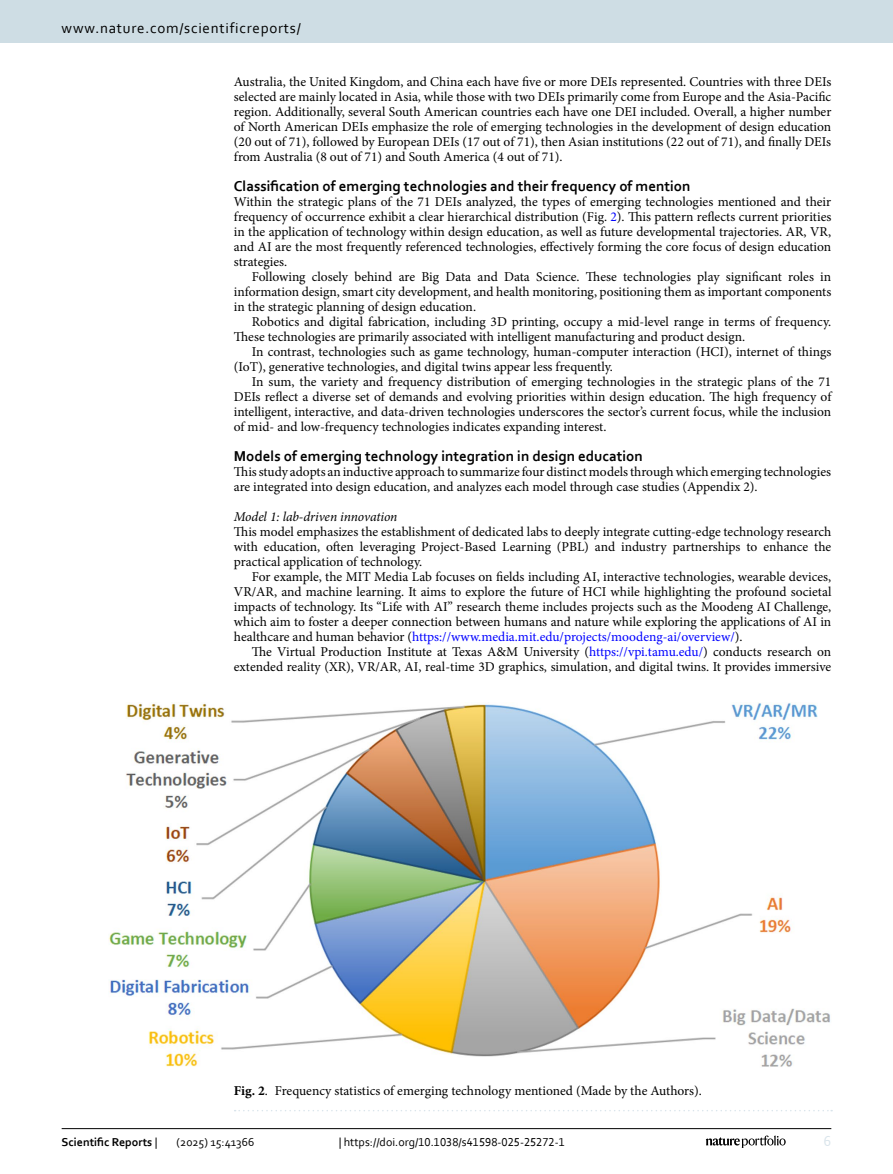
<style>
.page{position:relative;width:893px;height:1174px;background:#fff}
.page>*{position:absolute;margin:0;border:0;box-sizing:border-box;transform-origin:0 0}
.Head_2{font:700 15px "Corbel";color:#000}
.t1{font:15px "Corbel";letter-spacing:.05em;color:#000}
.t2{font:15px "Corbel";color:#d9e4eb}
.Body_Text_Indent{font:13.5px/15px "Minion Pro";color:#000;text-align:justify}
.Body_Text{font:13.5px/15px "Minion Pro";color:#000;text-align:justify}
.Figure_Caption{font:13.5px "Minion Pro";letter-spacing:-.005em;color:#000}
.Head_3{font:italic 13.5px "Minion Pro";letter-spacing:-.01em;color:#000}
.t3{font:12px "Corbel";color:#000}
.t4{font:700 12px "Corbel";color:#000}
.s1{color:#00f}
.s2{font-weight:700}
.s3{font-weight:400}
</style>
<div class="page">
<img style="left:108px;top:703px;width:723px;height:364px">
<svg style="left:235px;top:1110px;width:597px;height:1px"></svg>
<hr style="left:62px;top:1128px;width:769px;height:1px;background:#000">
<svg style="left:706px;top:1135px;width:80px;height:12px"></svg>
<div style="left:0;top:0;width:893px;height:43px;background:#cedde4"></div>
<p class="t1" style="left:62px;top:18px;width:241px">www.nature.com/scientificreports/</p>
<p class="Body_Text" style="left:234px;top:74px;width:599px">Australia, the United Kingdom, and China each have five or more DEIs represented. Countries with three DEIs selected are mainly located in Asia, while those with two DEIs primarily come from Europe and the Asia-Pacific region. Additionally, several South American countries each have one DEI included. Overall, a higher number of North American DEIs emphasize the role of emerging technologies in the development of design education (20 out of 71), followed by European DEIs (17 out of 71), then Asian institutions (22 out of 71), and finally DEIs from Australia (8 out of 71) and South America (4 out of 71).</p>
<p class="Head_2" style="left:234px;top:176px;width:458px">Classification of emerging technologies and their frequency of mention</p>
<p class="Body_Text" style="left:234px;top:194px;width:599px">Within the strategic plans of the 71 DEIs analyzed, the types of emerging technologies mentioned and their frequency of occurrence exhibit a clear hierarchical distribution (Fig. <span class="s1">2</span>). This pattern reflects current priorities in the application of technology within design education, as well as future developmental trajectories. AR, VR, and AI are the most frequently referenced technologies, effectively forming the core focus of design education strategies.</p>
<p class="Body_Text_Indent" style="left:234px;top:269px;width:599px;text-indent:18px">Following closely behind are Big Data and Data Science. These technologies play significant roles in information design, smart city development, and health monitoring, positioning them as important components in the strategic planning of design education.</p>
<p class="Body_Text_Indent" style="left:234px;top:314px;width:599px;text-indent:18px">Robotics and digital fabrication, including 3D printing, occupy a mid-level range in terms of frequency.<br>These technologies are primarily associated with intelligent manufacturing and product design.</p>
<p class="Body_Text_Indent" style="left:234px;top:344px;width:599px;text-indent:18px">In contrast, technologies such as game technology, human-computer interaction (HCI), internet of things (IoT), generative technologies, and digital twins appear less frequently.</p>
<p class="Body_Text_Indent" style="left:234px;top:374px;width:599px;text-indent:18px">In sum, the variety and frequency distribution of emerging technologies in the strategic plans of the 71<br>DEIs reflect a diverse set of demands and evolving priorities within design education. The high frequency of intelligent, interactive, and data-driven technologies underscores the sector’s current focus, while the inclusion of mid- and low-frequency technologies indicates expanding interest.</p>
<p class="Head_2" style="left:234px;top:446px;width:410px">Models of emerging technology integration in design education</p>
<p class="Body_Text" style="left:234px;top:464px;width:599px">This study adopts an inductive approach to summarize four distinct models through which emerging technologies are integrated into design education, and analyzes each model through case studies (Appendix 2).</p>
<p class="Head_3" style="left:234px;top:507px;width:165px">Model 1: lab-driven innovation</p>
<p class="Body_Text" style="left:234px;top:524px;width:599px">This model emphasizes the establishment of dedicated labs to deeply integrate cutting-edge technology research with education, often leveraging Project-Based Learning (PBL) and industry partnerships to enhance the practical application of technology.</p>
<p class="Body_Text_Indent" style="left:234px;top:569px;width:599px;text-indent:18px">For example, the MIT Media Lab focuses on fields including AI, interactive technologies, wearable devices, VR/AR, and machine learning. It aims to explore the future of HCI while highlighting the profound societal impacts of technology. Its “Life with AI” research theme includes projects such as the Moodeng AI Challenge, which aim to foster a deeper connection between humans and nature while exploring the applications of AI in healthcare and human behavior (<span class="s1">https://www.media.mit.edu/projects/moodeng-ai/overview/</span>).</p>
<p class="Body_Text_Indent" style="left:234px;top:644px;width:599px;text-align:right">The Virtual Production Institute at Texas A&amp;M University (<span class="s1">https://vpi.tamu.edu/</span>) conducts research on extended reality (XR), VR/AR, AI, real-time 3D graphics, simulation, and digital twins. It provides immersive</p>
<p class="Figure_Caption" style="left:234px;top:1082px;width:470px"><span class="s2">Fig. 2</span>. Frequency statistics of emerging technology mentioned (Made by the Authors).</p>
<p class="t4" style="left:62px;top:1134px;width:97px">Scientific Reports <span class="s3">|</span></p>
<p class="t3" style="left:177px;top:1134px;width:79px">(2025) 15:41366</p>
<p class="t3" style="left:339px;top:1134px;width:228px">| https://doi.org/10.1038/s41598-025-25272-1</p>
<p class="t2" style="left:824px;top:1132px;width:9px">6</p>
</div>
